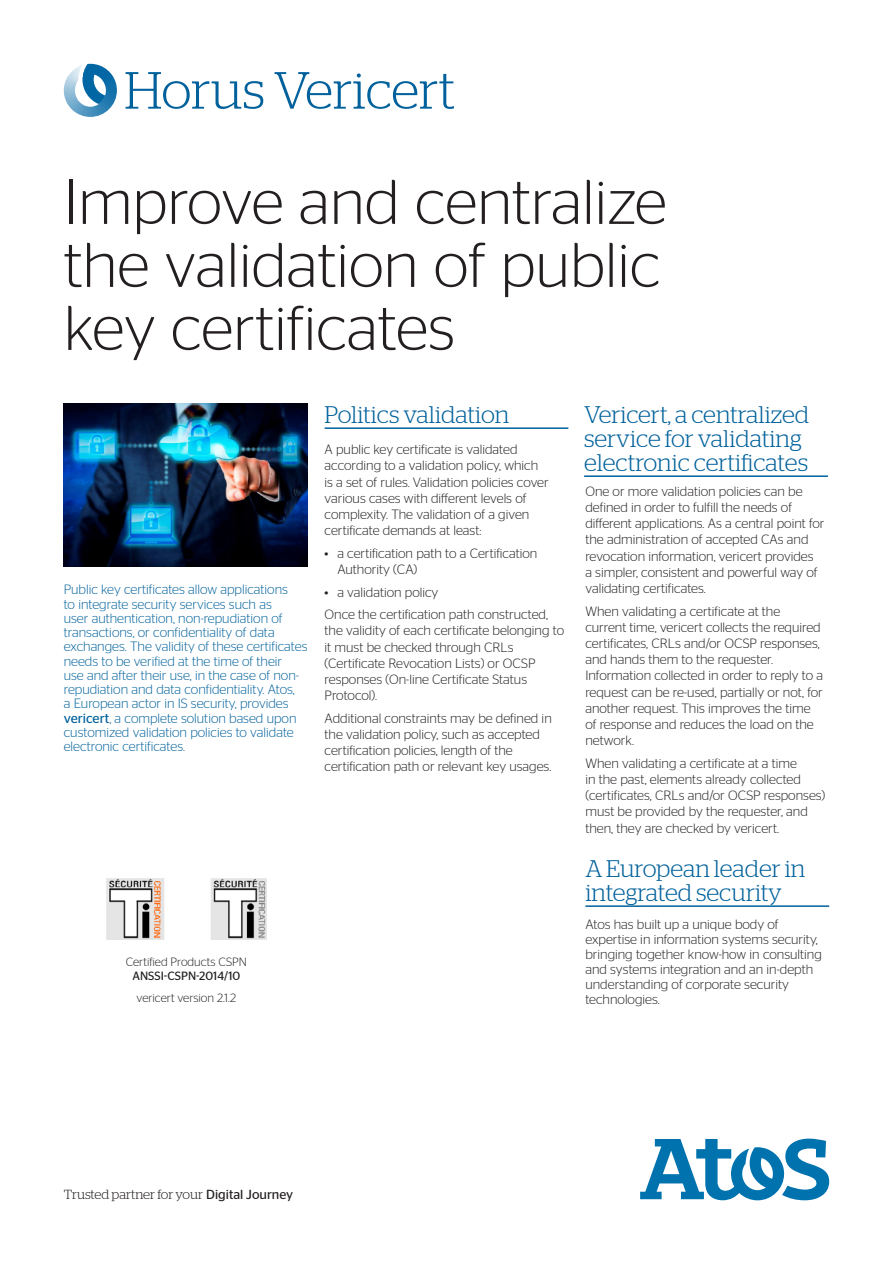
<style>
.page{position:relative;width:893px;height:1263px;background:#fff}
.page>*{position:absolute;margin:0;border:0;box-sizing:border-box;transform-origin:0 0}
.t1{font:300 63px/63px "Stag Sans";color:#231f20;text-align:justify}
.t2{font:300 52.2px "Stag";color:#00619c}
.Intro_with_line_16pt{font:300 24px/24px "Stag";color:#00619c}
.ssl_9-10_black{font:300 13.5px/16.2px "Stag Sans";color:#231f20}
.ssl_9-10_black-2{font:300 13.5px/14.2px "Stag Sans";color:#00619c}
.t3{font:300 13.2px "Stag";color:#231f20}
.t4{font:300 12px/13.5px "Stag Sans";color:#231f20;text-align:center}
.t5{font:11.85px/14.1px "Verdana";color:#292929}
.s1{font-weight:400}
.s2{font-weight:700}
.s3{font-family:"Stag Sans";font-weight:400}
</style>
<div class="page">
<img style="left:64px;top:404px;width:244px;height:162px">
<hr style="left:325px;top:427px;width:243px;height:2px;background:#00619c">
<hr style="left:584px;top:475px;width:244px;height:2px;background:#00619c">
<hr style="left:585px;top:905px;width:244px;height:2px;background:#00619c">
<svg style="left:106px;top:878px;width:161px;height:62px"></svg>
<img style="left:107px;top:878px;width:159px;height:61px">
<svg style="left:640px;top:1138px;width:189px;height:62px"></svg>
<svg style="left:64px;top:64px;width:53px;height:53px"></svg>
<h2 class="t2" style="left:124px;top:61px;width:332px">Horus Vericert</h2>
<h1 class="t1" style="left:64px;top:170px;width:604px">Improve and centralize the validation of public key certificates</h1>
<p class="ssl_9-10_black-2" style="left:64px;top:582px;width:245px">Public key certificates allow applications<br>to integrate security services such as<br>user authentication, non-repudiation of transactions, or confidentiality of data exchanges. The validity of these certificates needs to be verified at the time of their<br>use and after their use, in the case of non&shy;repudiation and data confidentiality. Atos,<br>a European actor in IS security, provides <span class="s1">vericert</span>, a complete solution based upon customized validation policies to validate electronic certificates.</p>
<p class="t4" style="left:126px;top:955px;width:123px">Certified Products CSPN<br><span class="s1">ANSSI-CSPN-2014/10</span></p>
<p class="t4" style="left:137px;top:991px;width:101px">vericert version 2.1.2</p>
<p class="t5" style="left:112px;top:959px;width:150px">Certified Products CSPN<br><span class="s2">ANSSI-CSPN-2014/10</span></p>
<p class="Intro_with_line_16pt" style="left:325px;top:402px;width:186px">Politics validation</p>
<p class="Intro_with_line_16pt" style="left:584px;top:402px;width:227px">Vericert, a centralized service for validating electronic certificates</p>
<p class="ssl_9-10_black" style="left:325px;top:441px;width:226px">A public key certificate is validated according to a validation policy, which is a set of rules. Validation policies cover various cases with different levels of complexity. The validation of a given certificate demands at least:</p>
<p class="ssl_9-10_black" style="left:337px;top:545px;width:202px;text-indent:-13px">• a certification path to a Certification<br>Authority (CA)</p>
<p class="ssl_9-10_black" style="left:325px;top:584px;width:115px">• a validation policy</p>
<p class="ssl_9-10_black" style="left:325px;top:606px;width:241px">Once the certification path constructed, the validity of each certificate belonging to it must be checked through CRLs (Certificate Revocation Lists) or OCSP responses (On-line Certificate Status Protocol).</p>
<p class="ssl_9-10_black" style="left:325px;top:710px;width:229px">Additional constraints may be defined in the validation policy, such as accepted certification policies, length of the certification path or relevant key usages.</p>
<p class="ssl_9-10_black" style="left:585px;top:483px;width:241px">One or more validation policies can be defined in order to fulfill the needs of different applications. As a central point for the administration of accepted CAs and revocation information, vericert provides<br>a simpler, consistent and powerful way of validating certificates.</p>
<p class="ssl_9-10_black" style="left:585px;top:603px;width:239px">When validating a certificate at the current time, vericert collects the required certificates, CRLs and/or OCSP responses, and hands them to the requester.<br>Information collected in order to reply to a request can be re-used, partially or not, for another request. This improves the time of response and reduces the load on the network.</p>
<p class="ssl_9-10_black" style="left:585px;top:755px;width:241px">When validating a certificate at a time<br>in the past, elements already collected (certificates, CRLs and/or OCSP responses) must be provided by the requester, and then, they are checked by vericert.</p>
<p class="Intro_with_line_16pt" style="left:585px;top:856px;width:221px">A European leader in integrated security</p>
<p class="ssl_9-10_black" style="left:585px;top:917px;width:238px;line-height:15px">Atos has built up a unique body of expertise in information systems security, bringing together know-how in consulting and systems integration and an in-depth understanding of corporate security technologies.</p>
<p class="t3" style="left:64px;top:1187px;width:231px">Trusted partner for your <span class="s3">Digital Journey</span></p>
</div>
